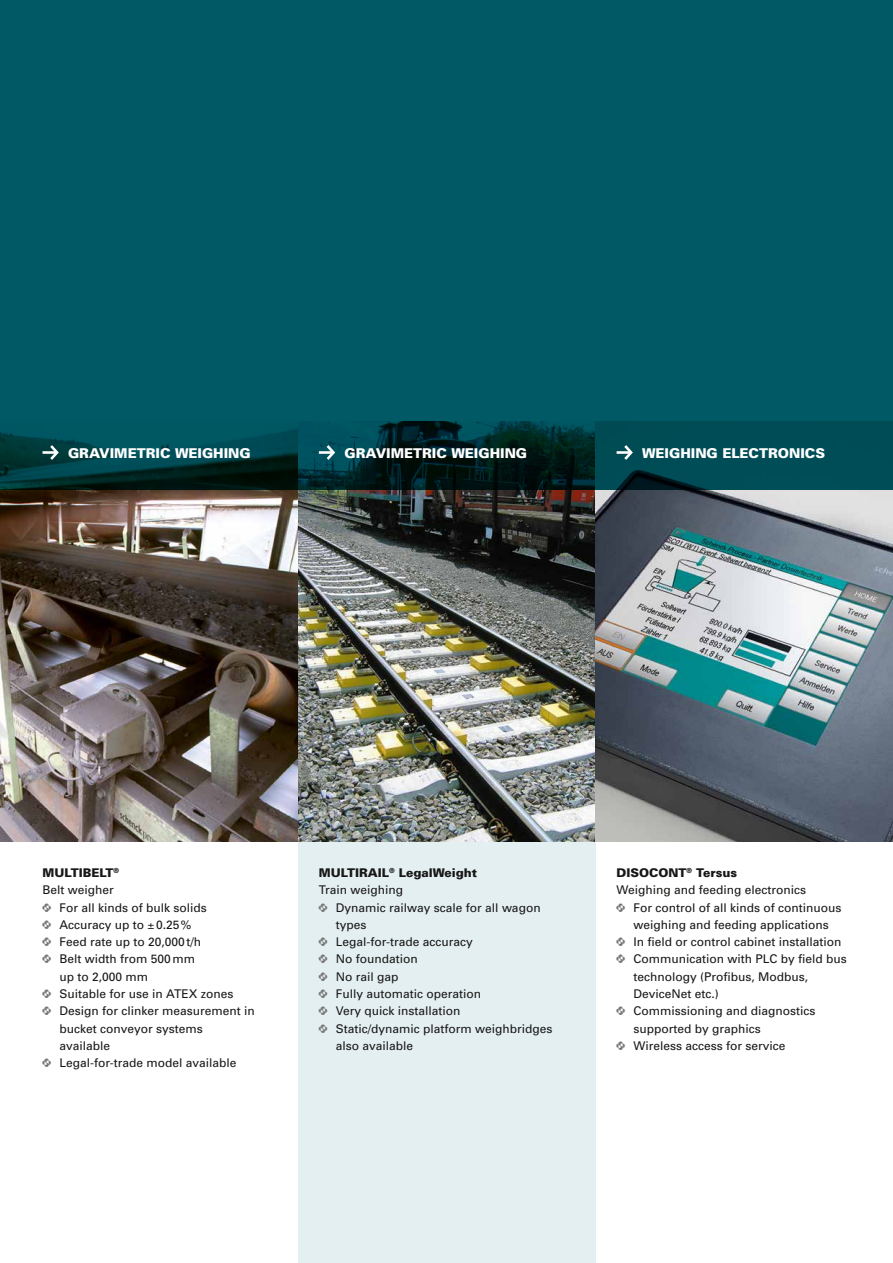
<style>
.page{position:relative;width:893px;height:1263px;background:#fff}
.page>*{position:absolute;margin:0;border:0;box-sizing:border-box;transform-origin:0 0}
.t1{font:900 13.5px "Univers";color:#fff}
.t2{font:12px/17.2px "Univers";color:#181716}
.t3{font:900 12px/17.2px "Univers";color:#181716}
.s1{font-weight:900}
.s2{font-family:"TRY2";color:#787878}
.s3{font-weight:400}
</style>
<div class="page">
<img style="left:0;top:489px;width:893px;height:353px">
<div style="left:0;top:0;width:893px;height:421px;background:#005964"></div>
<svg style="left:0;top:421px;width:893px;height:68px;background:#003a40"></svg>
<div style="left:298px;top:842px;width:297px;height:421px;background:#e4eff2"></div>
<svg style="left:43px;top:445px;width:16px;height:15px"></svg>
<svg style="left:319px;top:445px;width:16px;height:15px"></svg>
<svg style="left:617px;top:445px;width:16px;height:15px"></svg>
<p class="t1" style="left:68px;top:445px;width:184px">GRAVIMETRIC WEIGHING</p>
<p class="t1" style="left:344px;top:445px;width:184px">GRAVIMETRIC WEIGHING</p>
<p class="t1" style="left:642px;top:445px;width:184px">WEIGHING ELECTRONICS</p>
<p class="t2" style="left:43px;top:864px;width:78px"><span class="s1">MULTIBELT</span><sup>®<br></sup>Belt weigher</p>
<p class="t2" style="left:43px;top:899px;width:166px"><span class="s2">•</span> For all kinds of bulk solids</p>
<p class="t2" style="left:43px;top:916px;width:151px"><span class="s2">•</span> Accuracy up to ±0.25%</p>
<p class="t2" style="left:43px;top:933px;width:160px"><span class="s2">•</span> Feed rate up to 20,000t/h</p>
<p class="t2" style="left:60px;top:951px;width:137px;text-indent:-17px"><span class="s2">•</span> Belt width from 500mm up to 2,000 mm</p>
<p class="t2" style="left:43px;top:985px;width:192px"><span class="s2">•</span> Suitable for use in ATEX zones</p>
<p class="t2" style="left:60px;top:1002px;width:197px;text-indent:-17px"><span class="s2">•</span> Design for clinker measurement in bucket conveyor systems available</p>
<p class="t2" style="left:43px;top:1054px;width:195px"><span class="s2">•</span> Legal-for-trade model available</p>
<p class="t3" style="left:319px;top:864px;width:160px">MULTIRAIL<sup>®</sup> LegalWeight<br><span class="s3">Train weighing</span></p>
<p class="t2" style="left:336px;top:899px;width:206px;text-indent:-17px"><span class="s2">•</span> Dynamic railway scale for all wagon types</p>
<p class="t2" style="left:319px;top:933px;width:155px"><span class="s2">•</span> Legal-for-trade accuracy</p>
<p class="t2" style="left:319px;top:951px;width:100px"><span class="s2">•</span> No foundation</p>
<p class="t2" style="left:319px;top:968px;width:81px"><span class="s2">•</span> No rail gap</p>
<p class="t2" style="left:319px;top:985px;width:164px"><span class="s2">•</span> Fully automatic operation</p>
<p class="t2" style="left:319px;top:1002px;width:143px"><span class="s2">•</span> Very quick installation</p>
<p class="t2" style="left:336px;top:1020px;width:218px;text-indent:-17px"><span class="s2">•</span> Static/dynamic platform weighbridges also available</p>
<p class="t2" style="left:617px;top:864px;width:191px"><span class="s1">DISOCONT</span><sup>®</sup> <span class="s1">Tersus<br></span>Weighing and feeding electronics</p>
<p class="t2" style="left:617px;top:899px;width:227px;text-align:center"><span class="s2">•</span> For control of all kinds of continuous weighing and feeding applications</p>
<p class="t2" style="left:617px;top:933px;width:227px"><span class="s2">•</span> In field or control cabinet installation</p>
<p class="t2" style="left:634px;top:951px;width:215px;text-indent:-17px"><span class="s2">•</span> Communication with PLC by field bus technology (Profibus, Modbus,<br>DeviceNet etc.)</p>
<p class="t2" style="left:634px;top:1002px;width:184px;text-indent:-17px"><span class="s2">•</span> Commissioning and diagnostics supported by graphics</p>
<p class="t2" style="left:617px;top:1037px;width:171px"><span class="s2">•</span> Wireless access for service</p>
</div>
